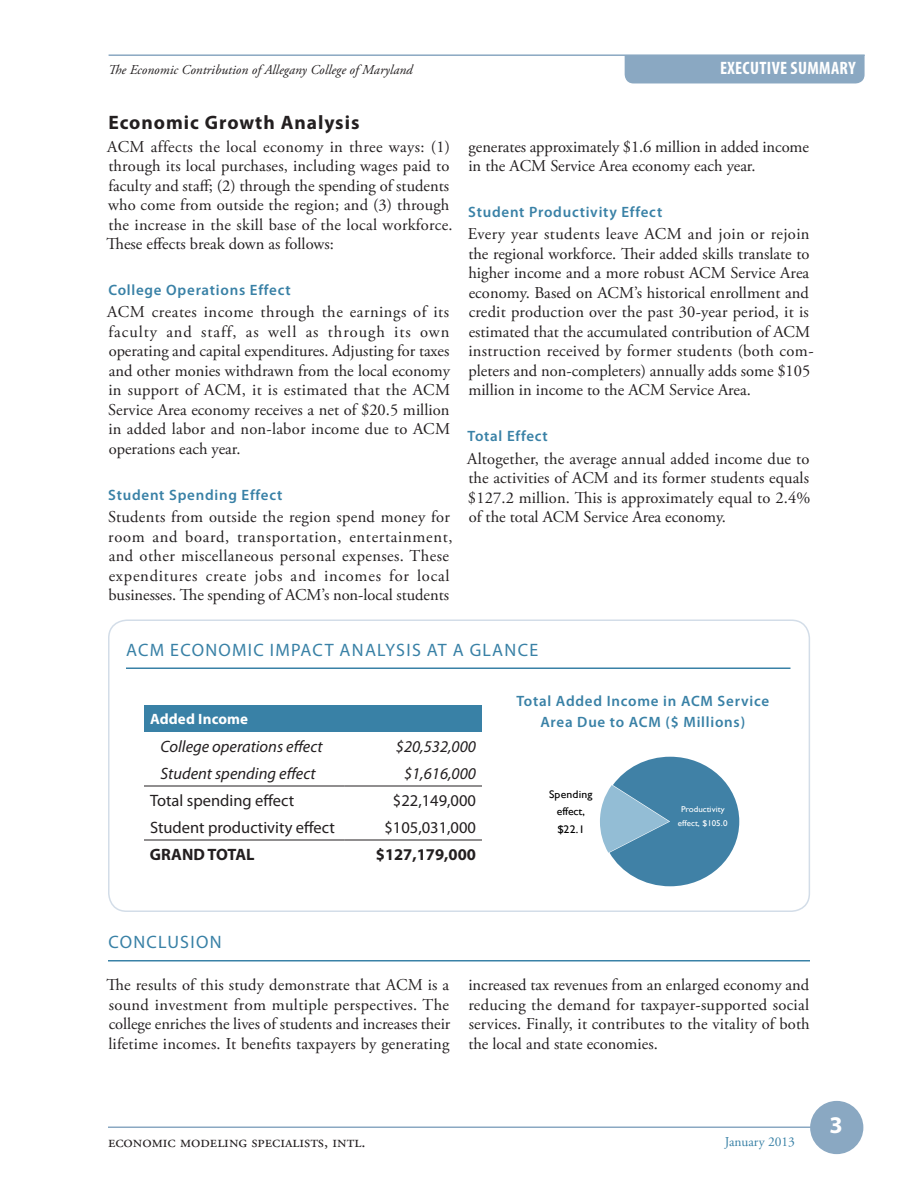
<style>
.page{position:relative;width:918px;height:1188px;background:#fff}
.page>*{position:absolute;margin:0;border:0;box-sizing:border-box;transform-origin:0 0}
.t1{font:700 24px "Myriad Pro";color:#fff}
.Heading_2{font:700 19.5px "Myriad Pro";letter-spacing:.05em;color:#231f20}
.Heading_1{font:18px "Myriad Pro";letter-spacing:.07em;color:#3981a6}
.t2{font:700 condensed 18px "Myriad Pro";letter-spacing:.02em;color:#fff}
.t3{font:16.5px/19.5px "Adobe Garamond Pro";letter-spacing:.005em;color:#231f20;text-align:justify}
.t4{font:16.5px/19.5px "Adobe Garamond Pro";letter-spacing:.025em;color:#231f20}
.Table_2{font:16.5px "Myriad Pro";color:#231f20}
.Table_2-2{font:italic 16.5px "Myriad Pro";color:#231f20}
.Table_2-3{font:700 16.5px "Myriad Pro";color:#231f20}
.Heading_3{font:600 15px/21.6px "Myriad Pro";letter-spacing:.05em;color:#3981a6;text-align:center}
.Table_1{font:700 15px "Myriad Pro";letter-spacing:.01em;color:#fff}
.t5{font:italic 13.5px "Adobe Garamond Pro";letter-spacing:.005em;color:#231f20}
.t6{font:13.5px "Adobe Garamond Pro";color:#3981a6}
.t7{font:10.95px/17.2px "Gill Sans";letter-spacing:.015em;color:#000;text-align:center;scale:1.07 1}
.t8{font:8.4px/13.6px "Gill Sans";color:#fff;text-align:center;scale:1.07 1}
</style>
<div class="page">
<div style="left:810px;top:1101px;width:53px;height:53px;background:#8aa8c2;border-radius:50%"></div>
<hr style="left:108px;top:1126px;width:711px;height:2px;background:#8aa8c2">
<div style="left:625px;top:26px;width:240px;height:57px;background:#8aa8c2;border-radius:9px"></div>
<div style="left:578px;top:22px;width:287px;height:33px;background:#fff"></div>
<hr style="left:109px;top:54px;width:756px;height:2px;background:#8aa8c2">
<div style="left:108px;top:620px;width:702px;height:292px;border:2px solid #d3dde8;border-radius:18px"></div>
<hr style="left:126px;top:668px;width:664px;height:1px;background:#3981a6">
<div style="left:144px;top:705px;width:338px;height:27px;background:#3981a6"></div>
<hr style="left:144px;top:786px;width:201px;height:1px;background:#231f20">
<hr style="left:345px;top:786px;width:137px;height:1px;background:#231f20">
<hr style="left:144px;top:840px;width:201px;height:1px;background:#231f20">
<hr style="left:345px;top:840px;width:137px;height:1px;background:#231f20">
<hr style="left:108px;top:960px;width:702px;height:2px;background:#3981a6">
<svg style="left:600px;top:757px;width:139px;height:129px"></svg>
<div style="left:677px;top:799px;width:52px;height:35px;background:#4081a6"></div>
<p class="t5" style="left:108px;top:61px;width:306px">The Economic Contribution of Allegany College of Maryland</p>
<p class="t2" style="left:720px;top:57px;width:137px">EXECUTIVE SUMMARY</p>
<p class="Heading_2" style="left:108px;top:110px;width:253px">Economic Growth Analysis</p>
<p class="t3" style="left:106px;top:137px;width:348px;text-align:left">ACM affects the local economy in three ways: (1) through its local purchases, including wages paid to faculty and staff; (2) through the spending of students who come from outside the region; and (3) through the increase in the skill base of the local workforce.<br>These effects break down as follows:</p>
<p class="Heading_3" style="left:108px;top:279px;width:184px">College Operations Effect</p>
<p class="t3" style="left:107px;top:303px;width:344px">ACM creates income through the earnings of its faculty and staff, as well as through its own operating and capital expenditures. Adjusting for taxes and other monies withdrawn from the local economy in support of ACM, it is estimated that the ACM Service Area economy receives a net of $20.5 million in added labor and non-labor income due to ACM operations each year.</p>
<p class="Heading_3" style="left:108px;top:483px;width:176px">Student Spending Effect</p>
<p class="t4" style="left:108px;top:508px;width:346px">Students from outside the region spend money for room and board, transportation, entertainment, and other miscellaneous personal expenses. These expenditures create jobs and incomes for local businesses. The spending of ACM’s non-local students</p>
<p class="t3" style="left:468px;top:137px;width:342px">generates approximately $1.6 million in added income in the ACM Service Area economy each year.</p>
<p class="Heading_3" style="left:468px;top:201px;width:196px">Student Productivity Effect</p>
<p class="t3" style="left:468px;top:225px;width:347px;text-align:left">Every year students leave ACM and join or rejoin the regional workforce. Their added skills translate to higher income and a more robust ACM Service Area economy. Based on ACM’s historical enrollment and credit production over the past 30-year period, it is estimated that the accumulated contribution of ACM instruction received by former students (both com&shy;pleters and non-completers) annually adds some $105 million in income to the ACM Service Area.</p>
<p class="Heading_3" style="left:468px;top:425px;width:82px">Total Effect</p>
<p class="t3" style="left:467px;top:449px;width:345px">Altogether, the average annual added income due to the activities of ACM and its former students equals $127.2 million. This is approximately equal to 2.4% of the total ACM Service Area economy.</p>
<p class="Heading_1" style="left:126px;top:638px;width:414px">ACM ECONOMIC IMPACT ANALYSIS AT A GLANCE</p>
<p class="Table_1" style="left:150px;top:709px;width:100px">Added Income</p>
<p class="Table_2-2" style="left:160px;top:736px;width:164px">College operations effect</p>
<p class="Table_2-2" style="left:396px;top:736px;width:82px">$20,532,000</p>
<p class="Table_2-2" style="left:160px;top:763px;width:157px">Student spending effect</p>
<p class="Table_2-2" style="left:404px;top:763px;width:73px">$1,616,000</p>
<p class="Table_2" style="left:150px;top:790px;width:146px">Total spending effect</p>
<p class="Table_2" style="left:393px;top:790px;width:85px">$22,149,000</p>
<p class="Table_2" style="left:150px;top:817px;width:186px">Student productivity effect</p>
<p class="Table_2" style="left:385px;top:817px;width:93px">$105,031,000</p>
<p class="Table_2-3" style="left:150px;top:843px;width:106px">GRAND TOTAL</p>
<p class="Table_2-3" style="left:376px;top:843px;width:102px">$127,179,000</p>
<p class="Heading_3" style="left:516px;top:690px;width:254px">Total Added Income in ACM Service<br>Area Due to ACM ($ Millions)</p>
<p class="t7" style="left:549px;top:786px;width:42px">Spending effect, $22.1</p>
<p class="t8" style="left:678px;top:803px;width:48px">Productivity effect, $105.0</p>
<p class="Heading_1" style="left:109px;top:931px;width:115px">CONCLUSION</p>
<p class="t3" style="left:106px;top:976px;width:345px">The results of this study demonstrate that ACM is a sound investment from multiple perspectives. The college enriches the lives of students and increases their lifetime incomes. It benefits taxpayers by generating</p>
<p class="t3" style="left:468px;top:976px;width:343px">increased tax revenues from an enlarged economy and reducing the demand for taxpayer-supported social services. Finally, it contributes to the vitality of both the local and state economies.</p>
<p class="t3" style="left:108px;top:1132px;width:259px">economic modeling specialists, intl.</p>
<p class="t6" style="left:725px;top:1134px;width:72px">January 2013</p>
<h1 class="t1" style="left:830px;top:1110px;width:15px">3</h1>
</div>
